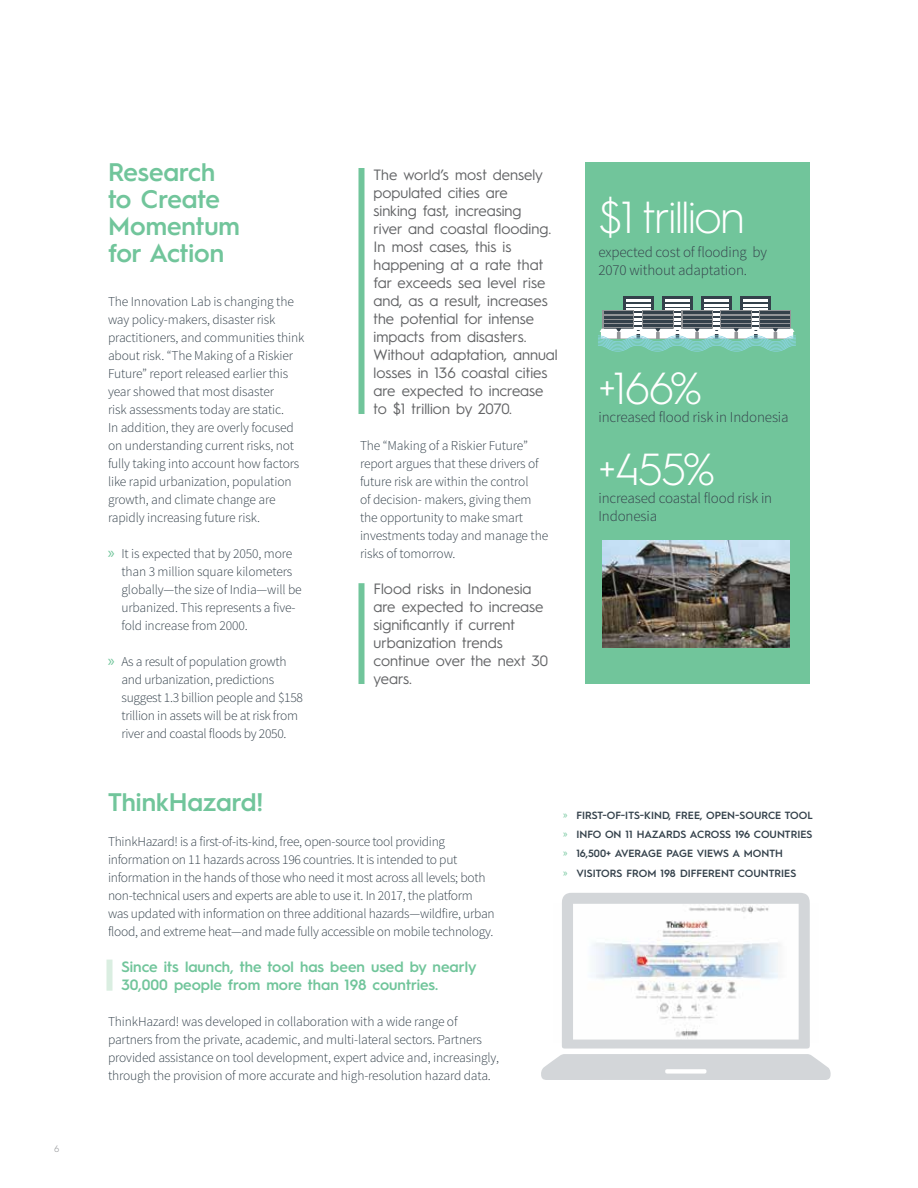
<style>
.page{position:relative;width:918px;height:1188px;background:#fff}
.page>*{position:absolute;margin:0;border:0;box-sizing:border-box;transform-origin:0 0}
.t1{font:300 45px "Hurme Geometric Sans 1";letter-spacing:-.03em;color:#fff}
.t2{font:600 25.5px/27px "Hurme Geometric Sans 1";color:#71c59b}
.t3{font:15px/18px "Hurme Geometric Sans 1";color:#636466}
.t4{font:300 15px/18px "Source Sans Pro";letter-spacing:-.01em;color:#34414b}
.t5{font:600 15px/18px "Hurme Geometric Sans 1";color:#71c59b}
.t6{font:300 13.5px/18px "Source Sans Pro";letter-spacing:-.01em;color:#34414b}
.t7{font:600 10.5px/19.4px "Hurme Geometric Sans 1";color:#34414b}
.t8{font:9px "Sharp Sans No 1";color:#939598}
.s1{font-family:"Myriad Pro";font-weight:400;font-size:16.5px;color:#71c59b}
.s2{font-family:"Myriad Pro";font-weight:400;color:#71c59b}
</style>
<div class="page">
<div style="left:585px;top:162px;width:225px;height:522px;background:#71c59b"></div>
<div style="left:358px;top:168px;width:6px;height:246px;background:#71c59b"></div>
<div style="left:358px;top:583px;width:6px;height:101px;background:#71c59b"></div>
<svg style="left:662px;top:296px;width:30px;height:14px"></svg>
<hr style="left:665px;top:299px;width:24px;height:2px;background:#fff">
<hr style="left:665px;top:304px;width:24px;height:2px;background:#fff">
<hr style="left:665px;top:309px;width:24px;height:2px;background:#fff">
<svg style="left:623px;top:296px;width:30px;height:14px"></svg>
<hr style="left:626px;top:299px;width:24px;height:2px;background:#fff">
<hr style="left:626px;top:304px;width:24px;height:2px;background:#fff">
<hr style="left:626px;top:309px;width:24px;height:2px;background:#fff">
<svg style="left:701px;top:296px;width:30px;height:14px"></svg>
<hr style="left:704px;top:299px;width:24px;height:2px;background:#fff">
<hr style="left:704px;top:304px;width:24px;height:2px;background:#fff">
<hr style="left:704px;top:309px;width:24px;height:2px;background:#fff">
<svg style="left:740px;top:296px;width:31px;height:14px"></svg>
<hr style="left:743px;top:299px;width:25px;height:2px;background:#fff">
<hr style="left:743px;top:304px;width:25px;height:2px;background:#fff">
<hr style="left:743px;top:309px;width:25px;height:2px;background:#fff">
<div style="left:603px;top:310px;width:31px;height:29px;background:#939598"></div>
<div style="left:642px;top:310px;width:31px;height:29px;background:#939598"></div>
<div style="left:682px;top:310px;width:31px;height:29px;background:#939598"></div>
<div style="left:720px;top:310px;width:31px;height:29px;background:#939598"></div>
<div style="left:759px;top:310px;width:32px;height:29px;background:#939598"></div>
<svg style="left:598px;top:311px;width:198px;height:41px"></svg>
<img style="left:603px;top:540px;width:186px;height:108px">
<svg style="left:541px;top:893px;width:290px;height:187px"></svg>
<div style="left:106px;top:960px;width:6px;height:31px;background:#daeee1"></div>
<p class="t8" style="left:54px;top:1142px;width:7px">6</p>
<h2 class="t2" style="left:108px;top:157px;width:133px">Research to Create<br>Momentum for Action</h2>
<p class="t6" style="left:108px;top:293px;width:198px">The Innovation Lab is changing the way policy-makers, disaster risk practitioners, and communities think about risk. “The Making of a Riskier Future” report released earlier this year showed that most disaster<br>risk assessments today are static.<br>In addition, they are overly focused on understanding current risks, not fully taking into account how factors like rapid urbanization, population growth, and climate change are rapidly increasing future risk.</p>
<p class="t6" style="left:122px;top:545px;width:182px;text-indent:-14px"><span class="s1">»</span> It is expected that by 2050, more than 3 million square kilometers globally—the size of India—will be urbanized. This represents a five&shy;fold increase from 2000.</p>
<p class="t6" style="left:122px;top:653px;width:183px;text-indent:-14px"><span class="s1">»</span> As a result of population growth and urbanization, predictions suggest 1.3 billion people and $158 trillion in assets will be at risk from river and coastal floods by 2050.</p>
<p class="t3" style="left:374px;top:165px;width:186px">The world’s most densely populated cities are<br>sinking fast, increasing<br>river and coastal flooding.<br>In most cases, this is happening at a rate that far exceeds sea level rise and, as a result, increases the potential for intense impacts from disasters.<br>Without adaptation, annual losses in 136 coastal cities are expected to increase to $1 trillion by 2070.</p>
<p class="t6" style="left:360px;top:437px;width:190px">The “Making of a Riskier Future” report argues that these drivers of future risk are within the control<br>of decision- makers, giving them the opportunity to make smart investments today and manage the risks of tomorrow.</p>
<p class="t3" style="left:374px;top:579px;width:176px">Flood risks in Indonesia are expected to increase significantly if current urbanization trends continue over the next 30 years.</p>
<h1 class="t1" style="left:598px;top:186px;width:148px">$1 trillion</h1>
<p class="t4" style="left:598px;top:243px;width:170px">expected cost of flooding by<br>2070 without adaptation.</p>
<h1 class="t1" style="left:598px;top:357px;width:105px">+166%</h1>
<p class="t4" style="left:598px;top:408px;width:192px">increased flood risk in Indonesia</p>
<h1 class="t1" style="left:598px;top:438px;width:118px">+455%</h1>
<p class="t4" style="left:598px;top:489px;width:175px">increased coastal flood risk in<br>Indonesia</p>
<h2 class="t2" style="left:108px;top:787px;width:157px">ThinkHazard!</h2>
<p class="t6" style="left:108px;top:833px;width:388px">ThinkHazard! is a first-of-its-kind, free, open-source tool providing information on 11 hazards across 196 countries. It is intended to put information in the hands of those who need it most across all levels; both non-technical users and experts are able to use it. In 2017, the platform was updated with information on three additional hazards—wildfire, urban flood, and extreme heat—and made fully accessible on mobile technology.</p>
<p class="t5" style="left:122px;top:957px;width:357px">Since its launch, the tool has been used by nearly<br>30,000 people from more than 198 countries.</p>
<p class="t6" style="left:108px;top:1013px;width:393px">ThinkHazard! was developed in collaboration with a wide range of partners from the private, academic, and multi-lateral sectors. Partners provided assistance on tool development, expert advice and, increasingly, through the provision of more accurate and high-resolution hazard data.</p>
<p class="t7" style="left:563px;top:805px;width:251px"><span class="s2">»</span> FIRST-OF-ITS-KIND, FREE, OPEN-SOURCE TOOL <span class="s2">»</span> INFO ON 11 HAZARDS ACROSS 196 COUNTRIES <span class="s2">»</span> 16,500+ AVERAGE PAGE VIEWS A MONTH<br><span class="s2">»</span> VISITORS FROM 198 DIFFERENT COUNTRIES</p>
</div>
